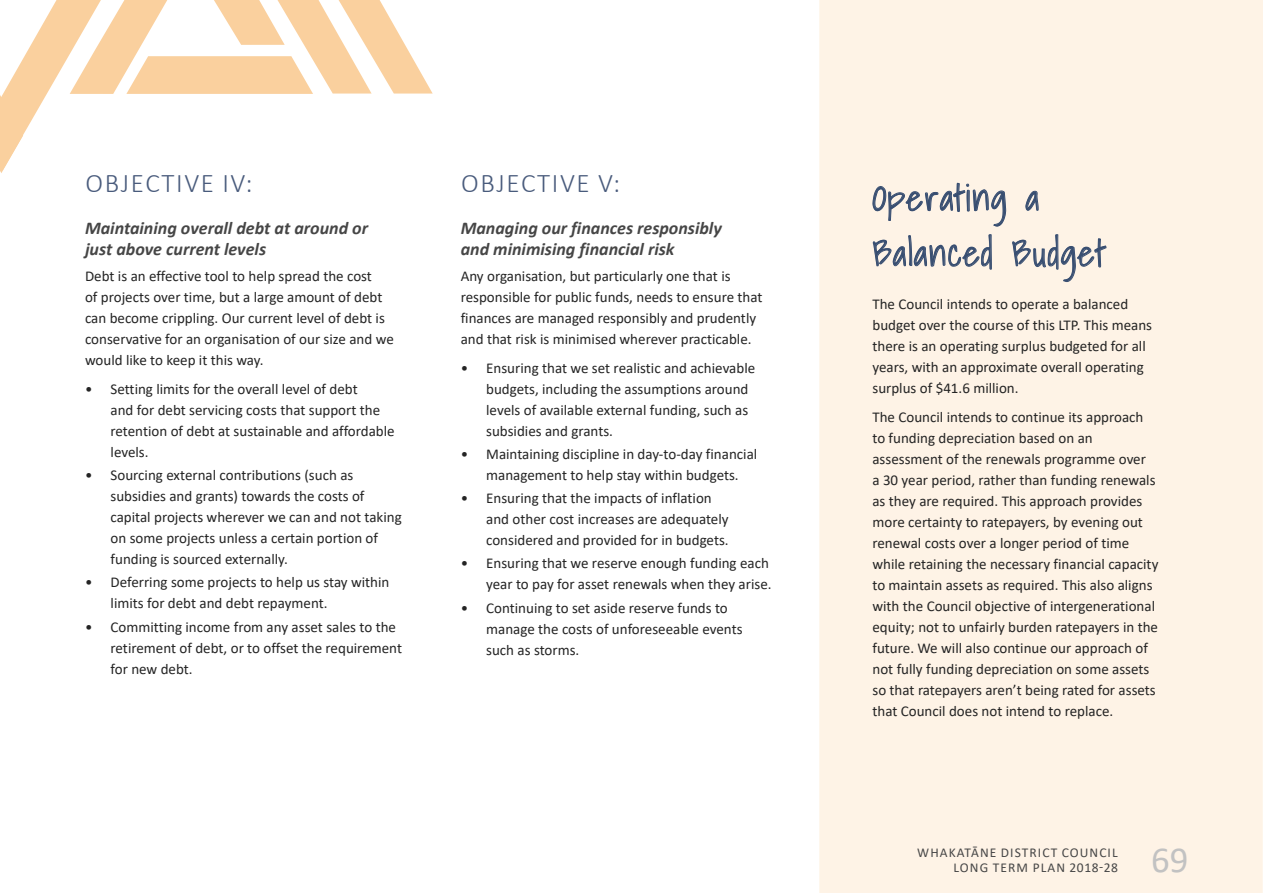
<style>
.page{position:relative;width:1263px;height:893px;background:#fff}
.page>*{position:absolute;margin:0;border:0;box-sizing:border-box;transform-origin:0 0}
.t1{font:36.75px "Calibri";color:#c2c2c2}
.t2{font:300 36px/55.5px "Shadows Into";letter-spacing:.04em;color:#384e71}
.t3{font:300 27px "Calibri";letter-spacing:.06em;color:#495b7c}
.t4{font:italic 700 18px/21px "Calibri";color:#464646}
.t5{font:15px/21px "Calibri";color:#242424}
.t6{font:13.5px/14.5px "Calibri";letter-spacing:.08em;color:#464646;text-align:right}
</style>
<div class="page">
<div style="left:819px;top:0;width:444px;height:893px;background:#fef3e6"></div>
<svg style="left:872px;top:182px;width:134px;height:88px"></svg>
<svg style="left:1012px;top:190px;width:95px;height:92px"></svg>
<svg style="left:0;top:0;width:433px;height:173px"></svg>
<h3 class="t3" style="left:86px;top:166px;width:169px">OBJECTIVE IV:</h3>
<p class="t4" style="left:85px;top:217px;width:284px">Maintaining overall debt at around or just above current levels</p>
<p class="t5" style="left:85px;top:265px;width:310px">Debt is an effective tool to help spread the cost<br>of projects over time, but a large amount of debt can become crippling. Our current level of debt is conservative for an organisation of our size and we would like to keep it this way.</p>
<p class="t5" style="left:111px;top:378px;width:286px;text-indent:-26px">• Setting limits for the overall level of debt<br>and for debt servicing costs that support the retention of debt at sustainable and affordable levels.</p>
<p class="t5" style="left:111px;top:464px;width:293px;text-indent:-26px">• Sourcing external contributions (such as subsidies and grants) towards the costs of capital projects wherever we can and not taking on some projects unless a certain portion of funding is sourced externally.</p>
<p class="t5" style="left:111px;top:572px;width:280px;text-indent:-26px">• Deferring some projects to help us stay within limits for debt and debt repayment.</p>
<p class="t5" style="left:111px;top:616px;width:293px;text-indent:-26px">• Committing income from any asset sales to the retirement of debt, or to offset the requirement for new debt.</p>
<h3 class="t3" style="left:461px;top:166px;width:160px">OBJECTIVE V:</h3>
<p class="t4" style="left:461px;top:217px;width:263px">Managing our finances responsibly and minimising financial risk</p>
<p class="t5" style="left:461px;top:265px;width:303px">Any organisation, but particularly one that is responsible for public funds, needs to ensure that finances are managed responsibly and prudently and that risk is minimised wherever practicable.</p>
<p class="t5" style="left:486px;top:357px;width:270px;text-indent:-26px">• Ensuring that we set realistic and achievable budgets, including the assumptions around levels of available external funding, such as subsidies and grants.</p>
<p class="t5" style="left:461px;top:443px;width:298px;text-align:center">• Maintaining discipline in day-to-day financial management to help stay within budgets.</p>
<p class="t5" style="left:486px;top:487px;width:244px;text-indent:-26px">• Ensuring that the impacts of inflation and other cost increases are adequately considered and provided for in budgets.</p>
<p class="t5" style="left:461px;top:553px;width:312px;text-align:right">• Ensuring that we reserve enough funding each year to pay for asset renewals when they arise.</p>
<p class="t5" style="left:486px;top:597px;width:258px;text-indent:-26px">• Continuing to set aside reserve funds to manage the costs of unforeseeable events such as storms.</p>
<h2 class="t2" style="left:872px;top:169px;width:235px">Operating a<br>Balanced Budget</h2>
<p class="t5" style="left:872px;top:293px;width:281px">The Council intends to operate a balanced budget over the course of this LTP. This means there is an operating surplus budgeted for all years, with an approximate overall operating surplus of $41.6 million.</p>
<p class="t5" style="left:872px;top:406px;width:287px">The Council intends to continue its approach to funding depreciation based on an assessment of the renewals programme over<br>a 30 year period, rather than funding renewals as they are required. This approach provides more certainty to ratepayers, by evening out renewal costs over a longer period of time while retaining the necessary financial capacity to maintain assets as required. This also aligns with the Council objective of intergenerational equity; not to unfairly burden ratepayers in the future. We will also continue our approach of not fully funding depreciation on some assets so that ratepayers aren’t being rated for assets that Council does not intend to replace.</p>
<p class="t6" style="left:917px;top:845px;width:202px">WHAKATĀNE DISTRICT COUNCIL<br>LONG TERM PLAN 2018-28</p>
<h1 class="t1" style="left:1151px;top:834px;width:39px">69</h1>
</div>
